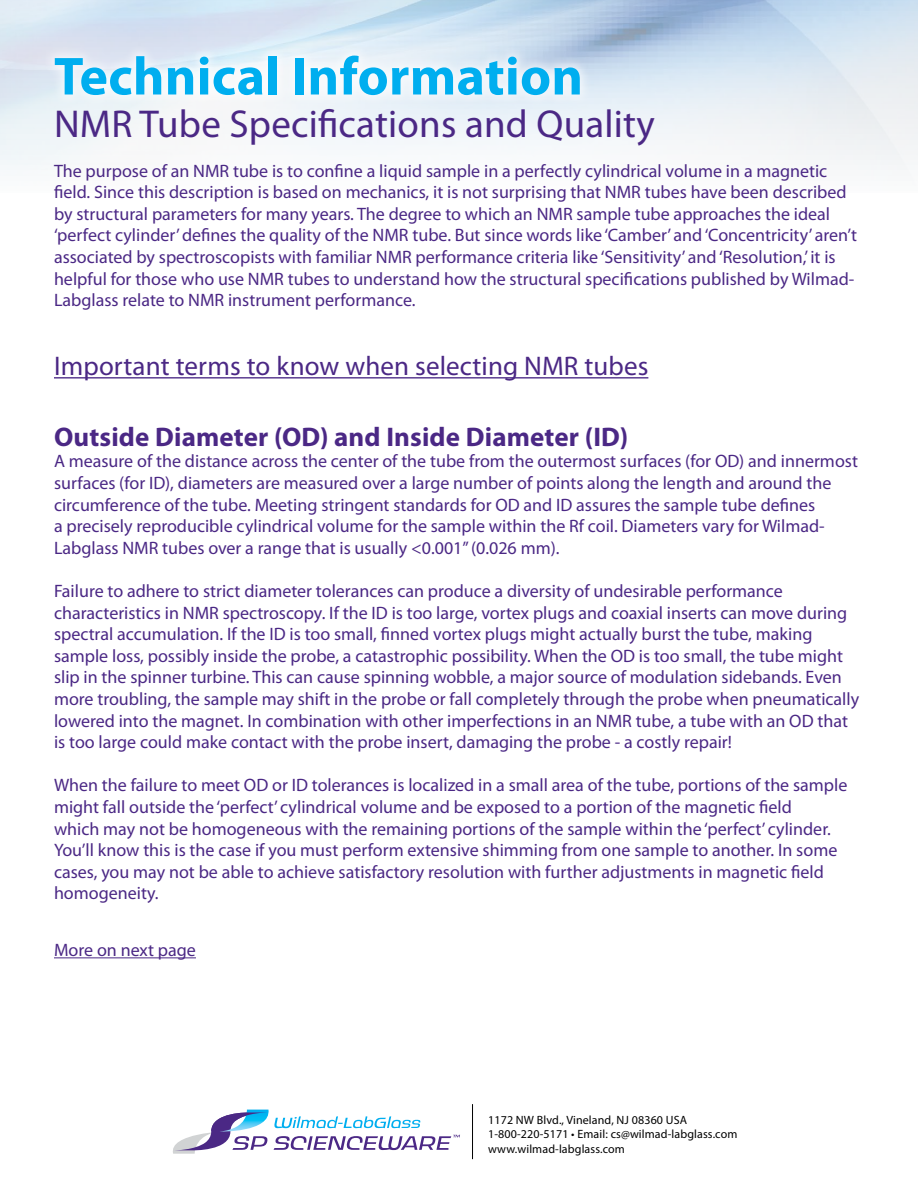
<style>
.page{position:relative;width:918px;height:1188px;background:#fff}
.page>*{position:absolute;margin:0;border:0;box-sizing:border-box;transform-origin:0 0}
.t1{font:700 54px "Myriad Pro";letter-spacing:.005em;color:#00aeef}
.t2{font:39px "Myriad Pro";letter-spacing:.005em;color:#4b2885}
.t3{font:27px "Myriad Pro";letter-spacing:.005em;color:#4b2885}
.t4{font:700 27px "Myriad Pro";letter-spacing:.005em;color:#4b2885}
.t5{font:18px/21.6px "Myriad Pro";color:#4b2885}
.t6{font:12px/14.4px "Myriad Pro";letter-spacing:.01em;color:#000}
</style>
<div class="page">
<svg style="left:173px;top:1110px;width:287px;height:44px"></svg>
<hr style="left:472px;top:1104px;width:1px;height:55px;background:#000">
<div style="left:42px;top:43px;width:551px;height:64px;background:#fff;opacity:.75"></div>
<hr style="left:54px;top:957px;width:142px;height:1px;background:#4b2885">
<hr style="left:54px;top:377px;width:594px;height:2px;background:#4b2885">
<h1 class="t1" style="left:54px;top:41px;width:531px">Technical Information</h1>
<h2 class="t2" style="left:54px;top:100px;width:603px">NMR Tube Specifications and Quality</h2>
<p class="t5" style="left:54px;top:159px;width:805px">The purpose of an NMR tube is to confine a liquid sample in a perfectly cylindrical volume in a magnetic field. Since this description is based on mechanics, it is not surprising that NMR tubes have been described by structural parameters for many years. The degree to which an NMR sample tube approaches the ideal ‘perfect cylinder’ defines the quality of the NMR tube. But since words like ‘Camber’ and ‘Concentricity’ aren’t associated by spectroscopists with familiar NMR performance criteria like ‘Sensitivity’ and ‘Resolution,’ it is helpful for those who use NMR tubes to understand how the structural specifications published by Wilmad-Labglass relate to NMR instrument performance.</p>
<h3 class="t3" style="left:54px;top:349px;width:596px">Important terms to know when selecting NMR tubes</h3>
<h3 class="t4" style="left:54px;top:419px;width:576px">Outside Diameter (OD) and Inside Diameter (ID)</h3>
<p class="t5" style="left:54px;top:450px;width:805px">A measure of the distance across the center of the tube from the outermost surfaces (for OD) and innermost surfaces (for ID), diameters are measured over a large number of points along the length and around the circumference of the tube. Meeting stringent standards for OD and ID assures the sample tube defines<br>a precisely reproducible cylindrical volume for the sample within the Rf coil. Diameters vary for Wilmad-Labglass NMR tubes over a range that is usually &lt;0.001” (0.026 mm).</p>
<p class="t5" style="left:54px;top:580px;width:807px">Failure to adhere to strict diameter tolerances can produce a diversity of undesirable performance characteristics in NMR spectroscopy. If the ID is too large, vortex plugs and coaxial inserts can move during spectral accumulation. If the ID is too small, finned vortex plugs might actually burst the tube, making sample loss, possibly inside the probe, a catastrophic possibility. When the OD is too small, the tube might slip in the spinner turbine. This can cause spinning wobble, a major source of modulation sidebands. Even more troubling, the sample may shift in the probe or fall completely through the probe when pneumatically lowered into the magnet. In combination with other imperfections in an NMR tube, a tube with an OD that is too large could make contact with the probe insert, damaging the probe - a costly repair!</p>
<p class="t5" style="left:54px;top:774px;width:795px">When the failure to meet OD or ID tolerances is localized in a small area of the tube, portions of the sample might fall outside the ‘perfect’ cylindrical volume and be exposed to a portion of the magnetic field<br>which may not be homogeneous with the remaining portions of the sample within the ‘perfect’ cylinder.<br>You’ll know this is the case if you must perform extensive shimming from one sample to another. In some cases, you may not be able to achieve satisfactory resolution with further adjustments in magnetic field homogeneity.</p>
<p class="t5" style="left:54px;top:939px;width:143px">More on next page</p>
<p class="t6" style="left:488px;top:1113px;width:251px">1172 NW Blvd., Vineland, NJ 08360 USA<br>1-800-220-5171 • Email: cs@wilmad-labglass.com www.wilmad-labglass.com</p>
</div>
